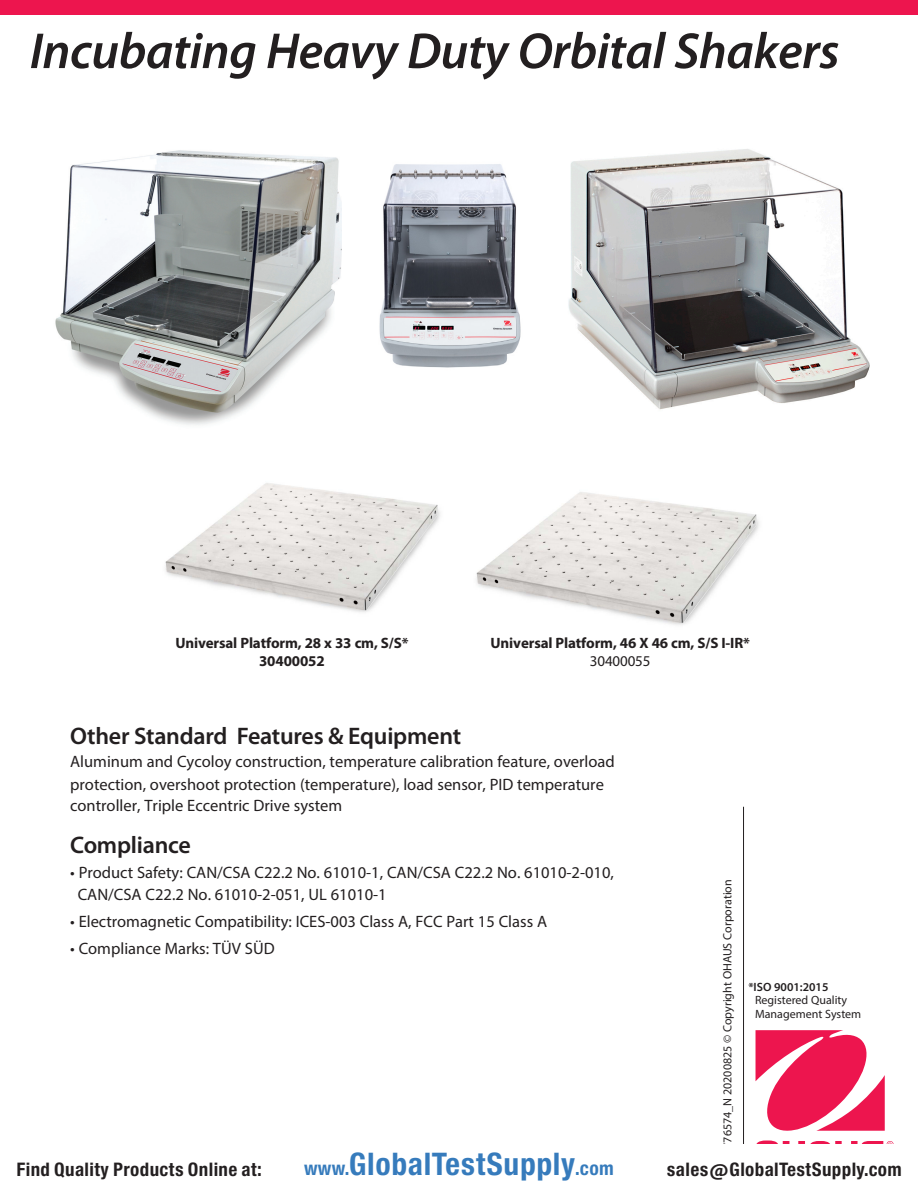
<style>
.page{position:relative;width:918px;height:1188px;background:#fff}
.page>*{position:absolute;margin:0;border:0;box-sizing:border-box;transform-origin:0 0}
.Cover_Product_Name{font:italic 600 51px "Myriad Pro";letter-spacing:-.01em;color:#231f20}
.t1{font:29.7px "Europa Gro Nr 2 SBOP Bol Con";letter-spacing:.02em;color:#367bbc}
.Back_Bullet_List{font:600 24px "Myriad Pro";letter-spacing:-.01em;color:#231f20}
.t2{font:17.85px "Europa Gro Nr 2 SBOP Bol Con";letter-spacing:.02em;color:#231f20}
.Back_Copy_Text{font:16.5px/22.8px "Myriad Pro";color:#231f20}
.Interior_Back_Produc{font:700 15px/18px "Myriad Pro";letter-spacing:-.01em;color:#231f20;text-align:center}
.Address_Block{font:12px/13.5px "Myriad Pro";color:#231f20}
.Address_Block_Bold{font:600 12px "Myriad Pro";color:#231f20}
.s1{font-weight:400}
.s2{font-size:18.3px}
</style>
<div class="page">
<div style="left:0;top:0;width:918px;height:15px;background:#ed154e"></div>
<hr style="left:743px;top:807px;width:1px;height:353px;background:#231f20">
<svg style="left:755px;top:1030px;width:139px;height:114px"></svg>
<img style="left:568px;top:149px;width:302px;height:261px">
<img style="left:55px;top:150px;width:287px;height:275px">
<img style="left:379px;top:164px;width:142px;height:204px">
<img style="left:165px;top:483px;width:275px;height:129px">
<img style="left:476px;top:492px;width:283px;height:133px">
<div style="left:0;top:1145px;width:911px;height:43px;background:#fff"></div>
<p class="Cover_Product_Name" style="left:30px;top:19px;width:811px">Incubating Heavy Duty Orbital Shakers</p>
<p class="Interior_Back_Produc" style="left:175px;top:633px;width:235px">Universal Platform, 28 x 33 cm, S/S*<br>30400052</p>
<p class="Interior_Back_Produc" style="left:491px;top:633px;width:261px">Universal Platform, 46 X 46 cm, S/S I-IR*<br><span class="s1">30400055</span></p>
<p class="Back_Bullet_List" style="left:70px;top:721px;width:392px">Other Standard Features &amp; Equipment</p>
<p class="Back_Copy_Text" style="left:70px;top:750px;width:546px">Aluminum and Cycoloy construction, temperature calibration feature, overload protection, overshoot protection (temperature), load sensor, PID temperature</p>
<p class="Back_Copy_Text" style="left:70px;top:794px;width:273px">controller, Triple Eccentric Drive system</p>
<p class="Back_Bullet_List" style="left:70px;top:830px;width:122px">Compliance</p>
<p class="Back_Copy_Text" style="left:78px;top:861px;width:538px;line-height:22.2px;text-indent:-8px">• Product Safety: CAN/CSA C22.2 No. 61010-1, CAN/CSA C22.2 No. 61010-2-010,<br>CAN/CSA C22.2 No. 61010-2-051, UL 61010-1</p>
<p class="Back_Copy_Text" style="left:70px;top:910px;width:478px">• Electromagnetic Compatibility: ICES-003 Class A, FCC Part 15 Class A</p>
<p class="Back_Copy_Text" style="left:70px;top:937px;width:206px">• Compliance Marks: TÜV SÜD</p>
<p class="Address_Block" style="left:721px;top:1161px;width:283px;rotate:-90deg">80776574_N 20200825 © Copyright OHAUS Corporation</p>
<p class="Address_Block_Bold" style="left:748px;top:979px;width:82px">*ISO 9001:2015</p>
<p class="Address_Block" style="left:755px;top:993px;width:108px">Registered Quality<br>Management System</p>
<p class="t2" style="left:16px;top:1159px;width:247px">Find Quality Products Online at:</p>
<h2 class="t1" style="left:304px;top:1147px;width:311px"><span class="s2">www.</span>GlobalTestSupply<span class="s2">.com</span></h2>
<p class="t2" style="left:667px;top:1159px;width:236px">sales@GlobalTestSupply.com</p>
</div>
